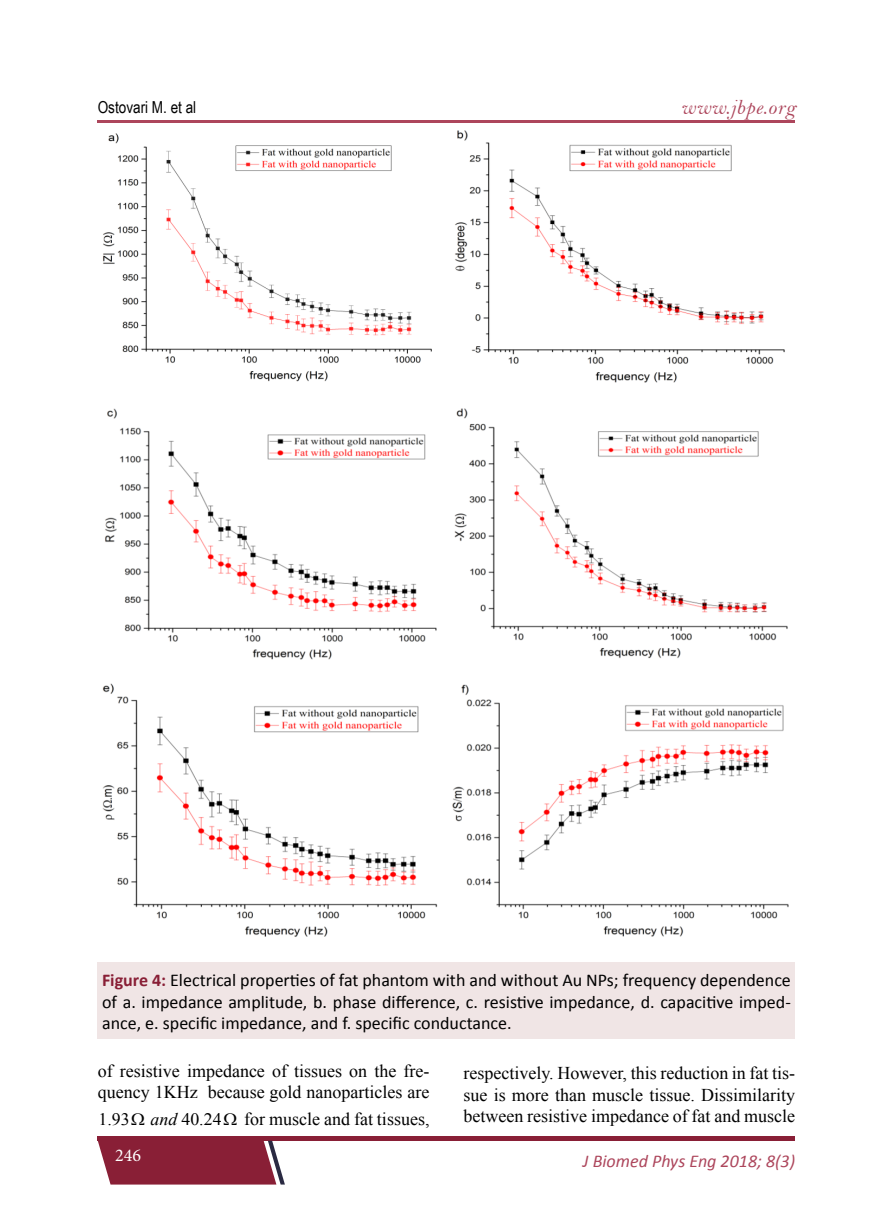
<style>
.page{position:relative;width:893px;height:1212px;background:#fff}
.page>*{position:absolute;margin:0;border:0;box-sizing:border-box;transform-origin:0 0}
.t1{font:21px "Bell MT Italic";letter-spacing:.03em;color:#ad465c}
.t2{font:18px/21.6px "Times New Roman";color:#000}
.t3{font:18px/21.6px "Calibri";color:#000;text-align:justify}
.t4{font:italic 18px "Calibri";color:#ad465c}
.t5{font:18px "Minion Pro";color:#fff}
.t6{font:17.4px "Times New Roman";color:#000}
.t7{font:16.5px "Arial Narrow";color:#000}
.s1{font-weight:700;color:#891f36}
.s2{font-style:italic}
</style>
<div class="page">
<div style="left:98px;top:1136px;width:697px;height:5px;background:#891f36"></div>
<svg style="left:98px;top:1141px;width:187px;height:43px;background:#913348"></svg>
<hr style="left:98px;top:120px;width:697px;height:2px;background:#ad465c">
<img style="left:103px;top:133px;width:329px;height:249px">
<img style="left:455px;top:130px;width:330px;height:253px">
<img style="left:105px;top:408px;width:332px;height:252px">
<img style="left:454px;top:408px;width:334px;height:251px">
<img style="left:102px;top:683px;width:336px;height:254px">
<img style="left:452px;top:684px;width:337px;height:253px">
<div style="left:98px;top:962px;width:697px;height:77px;background:#f0e5e5"></div>
<p class="t7" style="left:98px;top:96px;width:100px">Ostovari M. et al</p>
<p class="t1" style="left:681px;top:94px;width:116px">www.jbpe.org</p>
<p class="t3" style="left:102px;top:969px;width:690px"><span class="s1">Figure 4:</span> Electrical properties of fat phantom with and without Au NPs; frequency dependence of a. impedance amplitude, b. phase difference, c. resistive impedance, d. capacitive imped&shy;ance, e. specific impedance, and f. specific conductance.</p>
<p class="t2" style="left:98px;top:1059px;width:333px">of resistive impedance of tissues on the fre&shy;quency 1KHz because gold nanoparticles are</p>
<p class="t6" style="left:99px;top:1108px;width:33px">1.93</p>
<p class="t6" style="left:151px;top:1108px;width:72px"><span class="s2">and</span> 40.24</p>
<p class="t2" style="left:244px;top:1108px;width:187px">for muscle and fat tissues,</p>
<p class="t5" style="left:115px;top:1143px;width:27px">246</p>
<p class="t2" style="left:463px;top:1062px;width:333px;text-align:justify">respectively. However, this reduction in fat tis&shy;sue is more than muscle tissue. Dissimilarity between resistive impedance of fat and muscle</p>
<p class="t4" style="left:583px;top:1148px;width:214px">J Biomed Phys Eng 2018; 8(3)</p>
</div>
